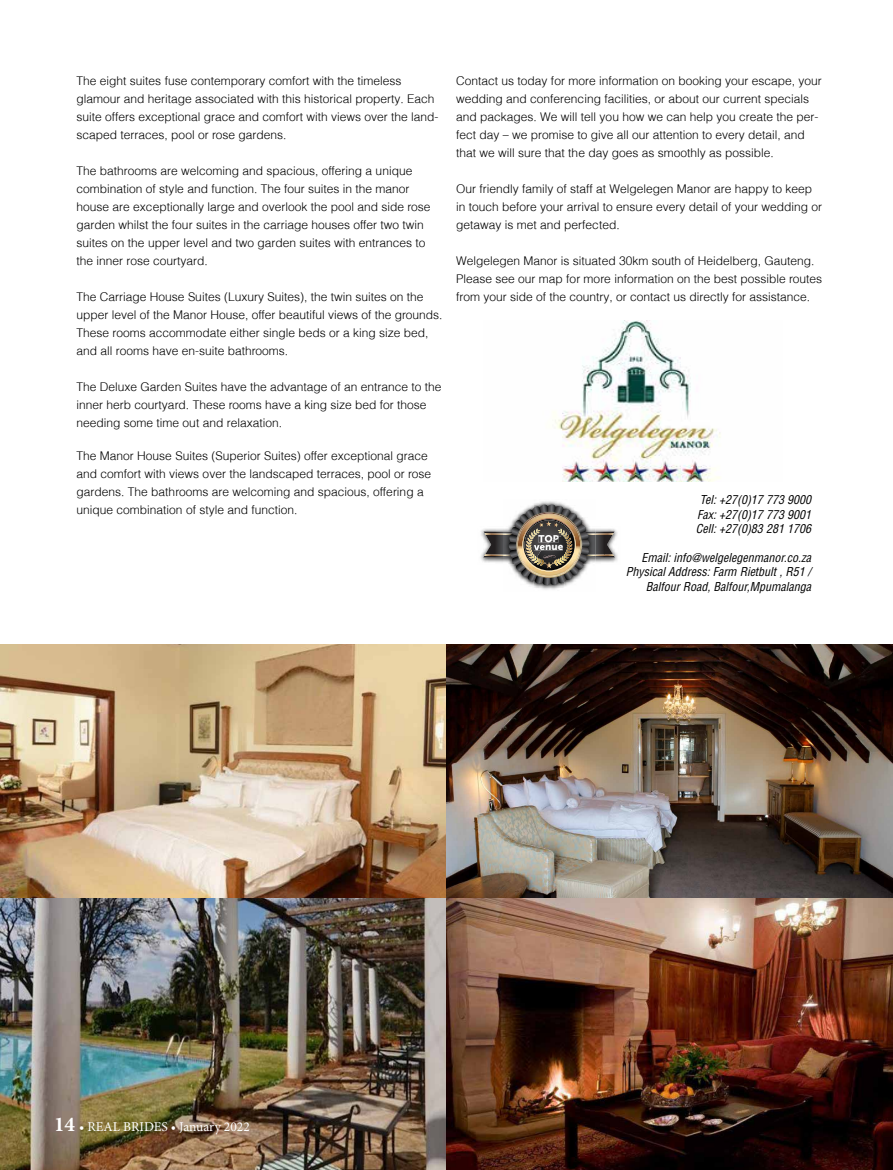
<style>
.page{position:relative;width:893px;height:1170px;background:#fff}
.page>*{position:absolute;margin:0;border:0;box-sizing:border-box;transform-origin:0 0}
.t1{font:13.5px "Minion Pro";color:#fff}
.t2{font:300 12px/18px "Helv";color:#000}
.t3{font:italic condensed 12px/14.4px "Helvetica LT Std";color:#000;text-align:center}
.t4{font:9.9px "Museo Sans 900";color:#fff}
.s1{font-weight:700;font-size:21px}
</style>
<div class="page">
<img style="left:0;top:644px;width:893px;height:525px">
<img style="left:615px;top:530px;width:3px;height:31px">
<img style="left:480px;top:530px;width:3px;height:31px">
<img style="left:534px;top:501px;width:29px;height:3px">
<img style="left:534px;top:585px;width:31px;height:5px">
<img style="left:483px;top:504px;width:132px;height:81px">
<img style="left:553px;top:320px;width:168px;height:161px">
<p class="t2" style="left:77px;top:71px;width:363px">The eight suites fuse contemporary comfort with the timeless glamour and heritage associated with this historical property. Each suite offers exceptional grace and comfort with views over the land&shy;scaped terraces, pool or rose gardens.</p>
<p class="t2" style="left:77px;top:161px;width:355px">The bathrooms are welcoming and spacious, offering a unique combination of style and function. The four suites in the manor house are exceptionally large and overlook the pool and side rose garden whilst the four suites in the carriage houses offer two twin suites on the upper level and two garden suites with entrances to the inner rose courtyard.</p>
<p class="t2" style="left:77px;top:287px;width:367px">The Carriage House Suites (Luxury Suites), the twin suites on the upper level of the Manor House, offer beautiful views of the grounds.<br>These rooms accommodate either single beds or a king size bed, and all rooms have en-suite bathrooms.</p>
<p class="t2" style="left:77px;top:377px;width:366px">The Deluxe Garden Suites have the advantage of an entrance to the inner herb courtyard. These rooms have a king size bed for those needing some time out and relaxation.</p>
<p class="t2" style="left:77px;top:446px;width:356px">The Manor House Suites (Superior Suites) offer exceptional grace and comfort with views over the landscaped terraces, pool or rose gardens. The bathrooms are welcoming and spacious, offering a unique combination of style and function.</p>
<p class="t2" style="left:456px;top:71px;width:367px">Contact us today for more information on booking your escape, your wedding and conferencing facilities, or about our current specials and packages. We will tell you how we can help you create the per&shy;fect day – we promise to give all our attention to every detail, and that we will sure that the day goes as smoothly as possible.</p>
<p class="t2" style="left:456px;top:179px;width:367px">Our friendly family of staff at Welgelegen Manor are happy to keep in touch before your arrival to ensure every detail of your wedding or getaway is met and perfected.</p>
<p class="t2" style="left:456px;top:251px;width:367px">Welgelegen Manor is situated 30km south of Heidelberg, Gauteng.<br>Please see our map for more information on the best possible routes from your side of the country, or contact us directly for assistance.</p>
<p class="t4" style="left:534px;top:541px;width:31px">venue</p>
<p class="t3" style="left:696px;top:493px;width:117px">Tel: +27(0)17 773 9000<br>Fax: +27(0)17 773 9001<br>Cell: +27(0)83 281 1706</p>
<p class="t3" style="left:626px;top:550px;width:187px;text-align:right">Email: info@welgelegenmanor.co.za<br>Physical Address: Farm Rietbult , R51 /<br>Balfour Road, Balfour,Mpumalanga</p>
<p class="t1" style="left:54px;top:1117px;width:197px"><span class="s1">14</span> • REAL BRIDES • January 2022</p>
</div>
